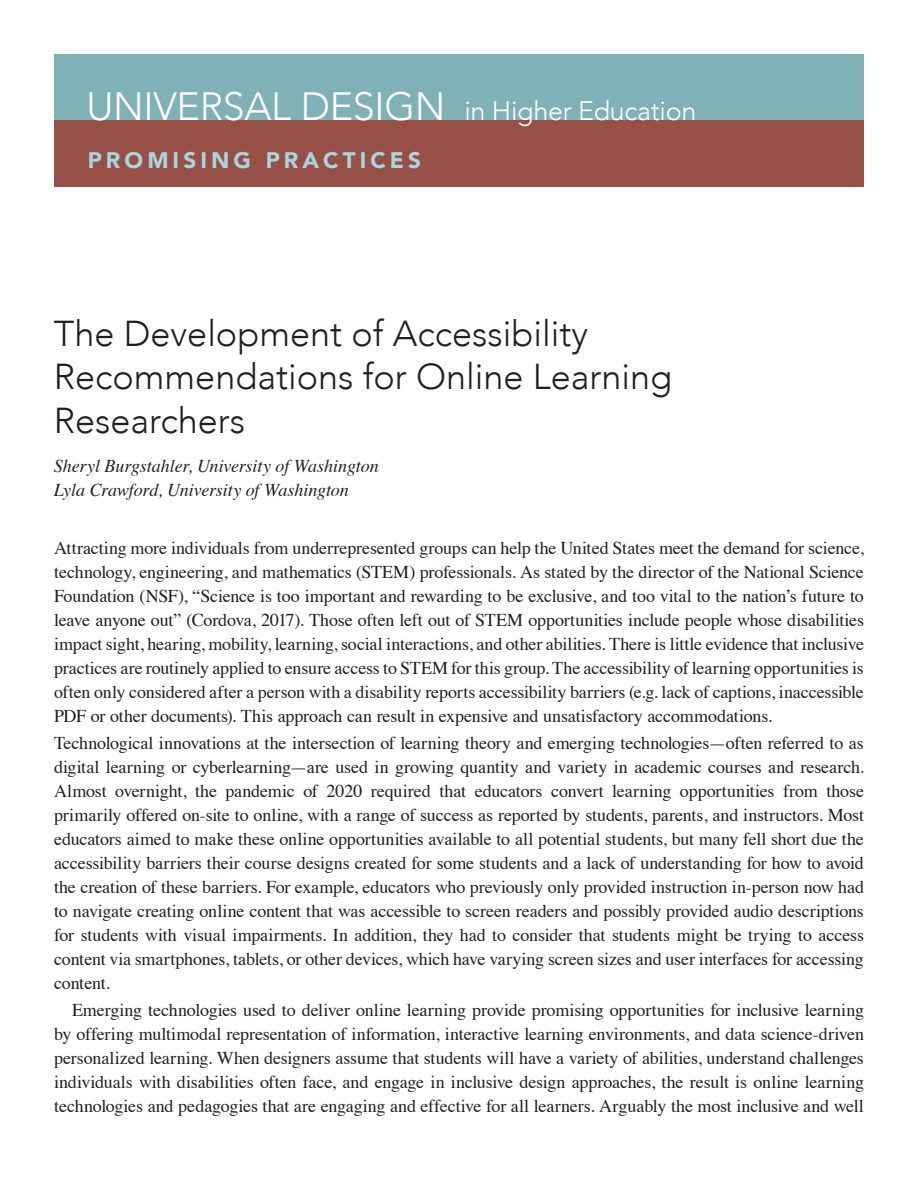
<style>
.page{position:relative;width:918px;height:1188px;background:#fff}
.page>*{position:absolute;margin:0;border:0;box-sizing:border-box;transform-origin:0 0}
.Article_Title{font:300 36px/43.2px "Avenir";color:#231f20}
.t1{font:300 26.85px "Avenir";letter-spacing:-.01em;color:#fff}
.t2{font:900 22.5px "Avenir";letter-spacing:.18em;color:#aad4de}
.First_Paragraph{font:18px/24px "Times";letter-spacing:-.01em;color:#231f20;text-align:justify}
.Body_Text{font:18px/24px "Times";letter-spacing:-.01em;color:#231f20;text-align:justify}
.Author{font:italic 18px/24px "Times";letter-spacing:-.005em;color:#231f20}
.s1{font-size:39.45px}
</style>
<div class="page">
<div style="left:54px;top:120px;width:810px;height:67px;background:#965047"></div>
<div style="left:54px;top:54px;width:810px;height:66px;background:#80b1b6"></div>
<h2 class="t1" style="left:86px;top:95px;width:611px"><span class="s1">UNIVERSAL DESIGN</span> in Higher Education</h2>
<p class="t2" style="left:88px;top:140px;width:335px">PROMISING PRACTICES</p>
<p class="Article_Title" style="left:54px;top:312px;width:620px">The Development of Accessibility<br>Recommendations for Online Learning<br>Researchers</p>
<p class="Author" style="left:54px;top:452px;width:326px">Sheryl Burgstahler, University of Washington<br>Lyla Crawford, University of Washington</p>
<p class="First_Paragraph" style="left:54px;top:534px;width:812px">Attracting more individuals from underrepresented groups can help the United States meet the demand for science, technology, engineering, and mathematics (STEM) professionals. As stated by the director of the National Science Foundation (NSF), “Science is too important and rewarding to be exclusive, and too vital to the nation’s future to leave anyone out” (Cordova, 2017). Those often left out of STEM opportunities include people whose disabilities impact sight, hearing, mobility, learning, social interactions, and other abilities. There is little evidence that inclusive practices are routinely applied to ensure access to STEM for this group. The accessibility of learning opportunities is often only considered after a person with a disability reports accessibility barriers (e.g. lack of captions, inaccessible PDF or other documents). This approach can result in expensive and unsatisfactory accommodations.</p>
<p class="First_Paragraph" style="left:54px;top:729px;width:812px">Technological innovations at the intersection of learning theory and emerging technologies—often referred to as digital learning or cyberlearning—are used in growing quantity and variety in academic courses and research.<br>Almost overnight, the pandemic of 2020 required that educators convert learning opportunities from those primarily offered on-site to online, with a range of success as reported by students, parents, and instructors. Most educators aimed to make these online opportunities available to all potential students, but many fell short due the accessibility barriers their course designs created for some students and a lack of understanding for how to avoid the creation of these barriers. For example, educators who previously only provided instruction in-person now had to navigate creating online content that was accessible to screen readers and possibly provided audio descriptions for students with visual impairments. In addition, they had to consider that students might be trying to access content via smartphones, tablets, or other devices, which have varying screen sizes and user interfaces for accessing content.</p>
<p class="Body_Text" style="left:54px;top:996px;width:812px;text-indent:18px">Emerging technologies used to deliver online learning provide promising opportunities for inclusive learning by offering multimodal representation of information, interactive learning environments, and data science-driven personalized learning. When designers assume that students will have a variety of abilities, understand challenges individuals with disabilities often face, and engage in inclusive design approaches, the result is online learning technologies and pedagogies that are engaging and effective for all learners. Arguably the most inclusive and well</p>
</div>
